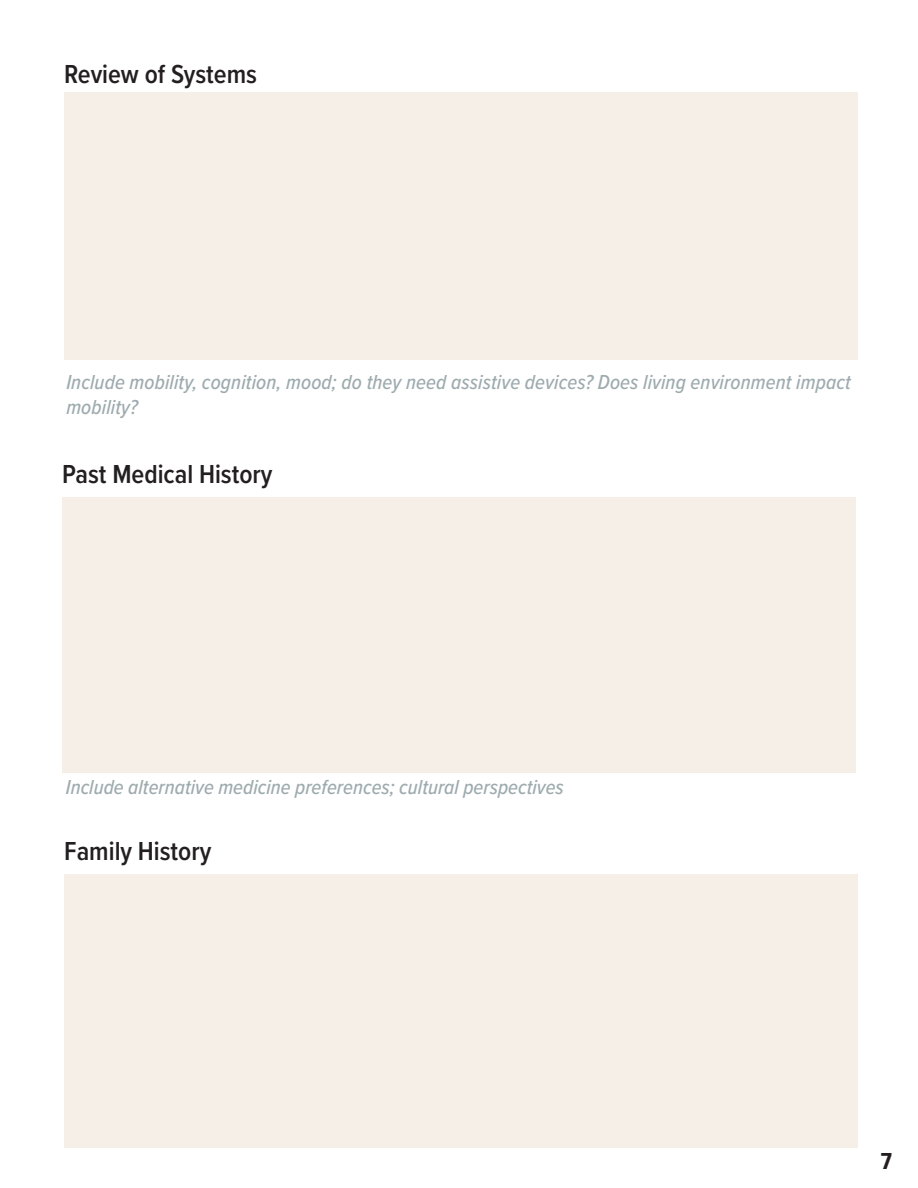
<style>
.page{position:relative;width:918px;height:1188px;background:#fff}
.page>*{position:absolute;margin:0;border:0;box-sizing:border-box;transform-origin:0 0}
.t1{font:600 27px "Proxima Nova Cond";color:#231f20}
.t2{font:700 24px "Proxima Nova Cond";color:#231f20}
.t3{font:italic 500 21px/25.2px "Proxima Nova Cond";letter-spacing:.005em;color:#9eabae}
</style>
<div class="page">
<div style="left:64px;top:874px;width:794px;height:273px;background:#f6efe7"></div>
<div style="left:62px;top:497px;width:794px;height:275px;background:#f6efe7"></div>
<div style="left:64px;top:92px;width:794px;height:268px;background:#f6efe7"></div>
<p class="t1" style="left:64px;top:54px;width:194px">Review of Systems</p>
<p class="t3" style="left:66px;top:368px;width:786px">Include mobility, cognition, mood; do they need assistive devices? Does living environment impact mobility?</p>
<p class="t1" style="left:62px;top:454px;width:212px">Past Medical History</p>
<p class="t3" style="left:66px;top:774px;width:499px">Include alternative medicine preferences; cultural perspectives</p>
<p class="t1" style="left:64px;top:831px;width:149px">Family History</p>
<p class="t2" style="left:881px;top:1143px;width:13px">7</p>
</div>
